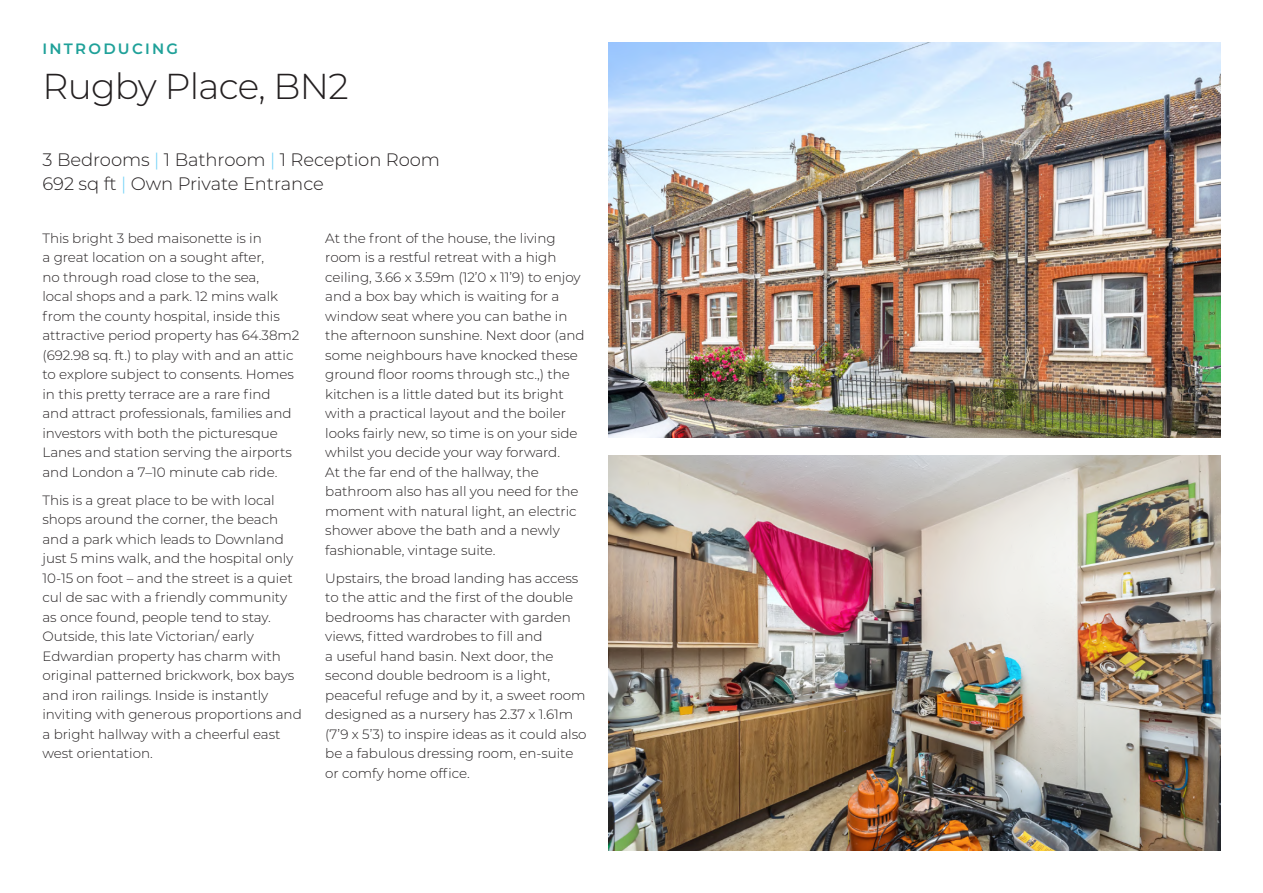
<style>
.page{position:relative;width:1263px;height:893px;background:#fff}
.page>*{position:absolute;margin:0;border:0;box-sizing:border-box;transform-origin:0 0}
.t1{font:300 36px "Montserrat";letter-spacing:-.02em;color:#231f20}
.t2{font:300 18px "Montserrat";letter-spacing:-.005em;color:#231f20}
.t3{font:600 15px "Montserrat";letter-spacing:.15em;color:#1fa199}
.AV_Paragraph_text{font:300 13.5px/19.5px "Montserrat";letter-spacing:-.005em;color:#231f20}
.s1{color:#6bcff6}
</style>
<div class="page">
<img style="left:608px;top:455px;width:612px;height:395px">
<img style="left:608px;top:43px;width:612px;height:395px">
<p class="t3" style="left:43px;top:38px;width:137px">INTRODUCING</p>
<p class="t1" style="left:43px;top:61px;width:308px">Rugby Place, BN2</p>
<p class="t2" style="left:43px;top:148px;width:399px">3 Bedrooms <span class="s1">|</span> 1 Bathroom <span class="s1">|</span> 1 Reception Room</p>
<p class="t2" style="left:43px;top:172px;width:283px">692 sq ft <span class="s1">|</span> Own Private Entrance</p>
<p class="AV_Paragraph_text" style="left:43px;top:228px;width:258px">This bright 3 bed maisonette is in<br>a great location on a sought after,<br>no through road close to the sea,<br>local shops and a park. 12 mins walk from the county hospital, inside this attractive period property has 64.38m2 (692.98 sq. ft.) to play with and an attic to explore subject to consents. Homes in this pretty terrace are a rare find and attract professionals, families and investors with both the picturesque Lanes and station serving the airports and London a 7–10 minute cab ride.</p>
<p class="AV_Paragraph_text" style="left:43px;top:490px;width:261px">This is a great place to be with local shops around the corner, the beach and a park which leads to Downland just 5 mins walk, and the hospital only 10-15 on foot – and the street is a quiet cul de sac with a friendly community as once found, people tend to stay.<br>Outside, this late Victorian/ early Edwardian property has charm with original patterned brickwork, box bays and iron railings. Inside is instantly inviting with generous proportions and a bright hallway with a cheerful east west orientation.</p>
<p class="AV_Paragraph_text" style="left:325px;top:228px;width:261px">At the front of the house, the living room is a restful retreat with a high ceiling, 3.66 x 3.59m (12’0 x 11’9) to enjoy and a box bay which is waiting for a window seat where you can bathe in the afternoon sunshine. Next door (and some neighbours have knocked these ground floor rooms through stc.,) the kitchen is a little dated but its bright with a practical layout and the boiler looks fairly new, so time is on your side whilst you decide your way forward.<br>At the far end of the hallway, the bathroom also has all you need for the moment with natural light, an electric shower above the bath and a newly fashionable, vintage suite.</p>
<p class="AV_Paragraph_text" style="left:325px;top:568px;width:263px">Upstairs, the broad landing has access to the attic and the first of the double bedrooms has character with garden views, fitted wardrobes to fill and<br>a useful hand basin. Next door, the second double bedroom is a light, peaceful refuge and by it, a sweet room designed as a nursery has 2.37 x 1.61m (7’9 x 5’3) to inspire ideas as it could also be a fabulous dressing room, en-suite or comfy home office.</p>
</div>
